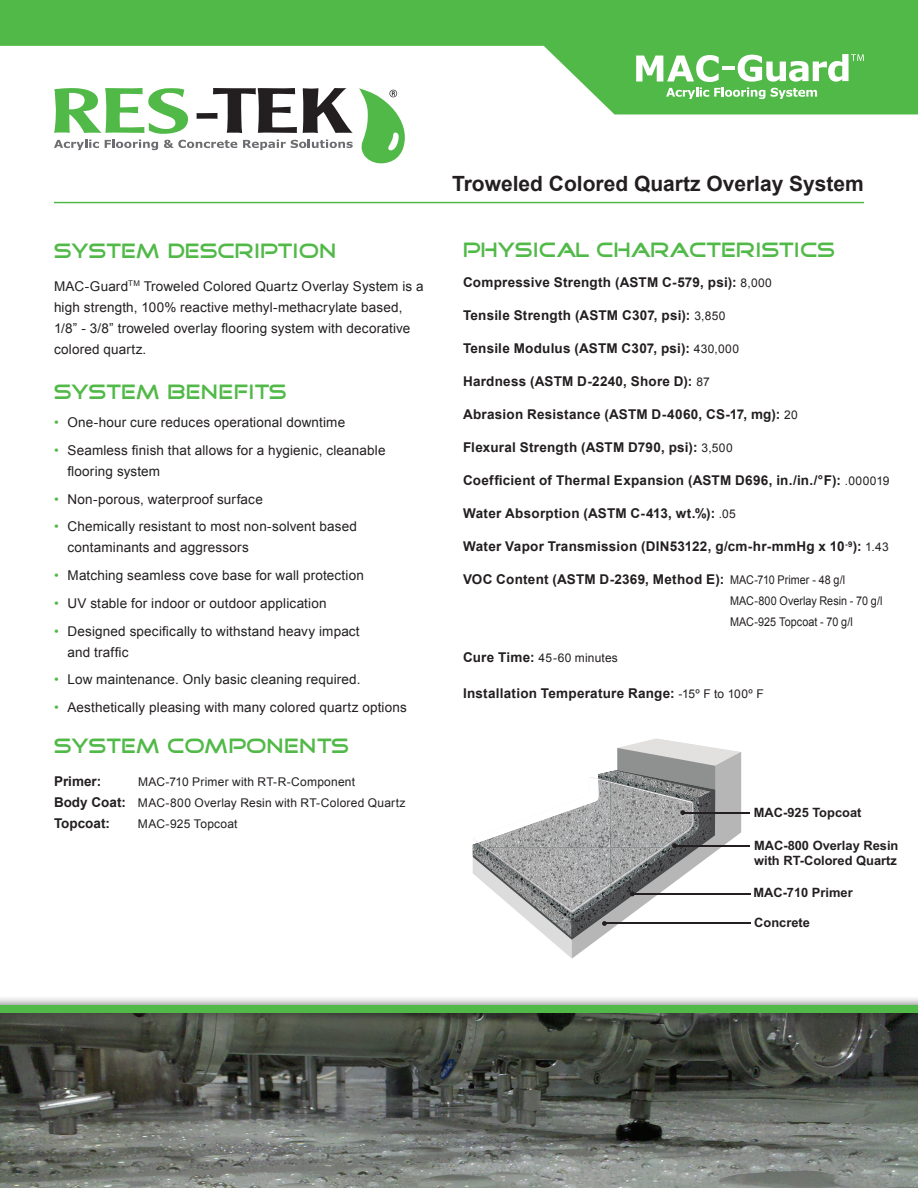
<style>
.page{position:relative;width:918px;height:1188px;background:#fff}
.page>*{position:absolute;margin:0;border:0;box-sizing:border-box;transform-origin:0 0}
.headline{font:21px "Good Times";color:#51b948}
.t1{font:700 21px "Arial";color:#231f20}
.t2{font:13.5px/21px "Arial";letter-spacing:.01em;color:#231f20}
.t3{font:700 13.5px "Arial";letter-spacing:.015em;color:#231f20}
.t4{font:700 12.9px/15.5px "Arial";color:#231f20}
.t5{font:12px/21px "Arial";letter-spacing:.015em;color:#231f20}
.t6{font:12px/21px "Arial";letter-spacing:.015em;color:#231f20;scale:.9 1}
.s1{color:#51b948}
.s2{font-weight:700;font-size:13.5px}
.s3{font-weight:400;font-size:12px}
</style>
<div class="page">
<img style="left:0;top:1022px;width:918px;height:166px">
<svg style="left:54px;top:114px;width:351px;height:49px"></svg>
<hr style="left:674px;top:845px;width:75px;height:1px;background:#231f20">
<hr style="left:632px;top:893px;width:118px;height:1px;background:#231f20">
<hr style="left:604px;top:923px;width:146px;height:1px;background:#231f20">
<hr style="left:682px;top:812px;width:68px;height:1px;background:#231f20">
<svg style="left:473px;top:739px;width:268px;height:220px"></svg>
<hr style="left:54px;top:202px;width:810px;height:1px;background:#51b948">
<div style="left:0;top:995px;width:918px;height:27px;background:#231f20;opacity:.75"></div>
<div style="left:0;top:1005px;width:918px;height:8px;background:#51b948"></div>
<svg style="left:0;top:0;width:918px;height:114px;fill:#51b948"></svg>
<svg style="left:636px;top:54px;width:228px;height:45px"></svg>
<p class="headline" style="left:54px;top:240px;width:284px">SYSTEM DESCRIPTION</p>
<p class="t2" style="left:54px;top:275px;width:371px">MAC-Guard<sup>TM</sup> Troweled Colored Quartz Overlay System is a high strength, 100% reactive methyl-methacrylate based, 1/8” - 3/8” troweled overlay flooring system with decorative colored quartz.</p>
<p class="headline" style="left:54px;top:381px;width:234px">SYSTEM BENEFITS</p>
<p class="t2" style="left:54px;top:412px;width:293px"><span class="s1">•</span> One-hour cure reduces operational downtime</p>
<p class="t2" style="left:68px;top:440px;width:320px;text-indent:-14px"><span class="s1">•</span> Seamless finish that allows for a hygienic, cleanable flooring system</p>
<p class="t2" style="left:54px;top:488px;width:210px"><span class="s1">•</span> Non-porous, waterproof surface</p>
<p class="t2" style="left:68px;top:516px;width:291px;text-indent:-14px"><span class="s1">•</span> Chemically resistant to most non-solvent based contaminants and aggressors</p>
<p class="t2" style="left:54px;top:565px;width:311px"><span class="s1">•</span> Matching seamless cove base for wall protection</p>
<p class="t2" style="left:54px;top:593px;width:274px"><span class="s1">•</span> UV stable for indoor or outdoor application</p>
<p class="t2" style="left:68px;top:620px;width:294px;text-indent:-14px"><span class="s1">•</span> Designed specifically to withstand heavy impact and traffic</p>
<p class="t2" style="left:54px;top:669px;width:308px"><span class="s1">•</span> Low maintenance. Only basic cleaning required.</p>
<p class="t2" style="left:54px;top:697px;width:354px"><span class="s1">•</span> Aesthetically pleasing with many colored quartz options</p>
<p class="headline" style="left:54px;top:736px;width:297px">SYSTEM COMPONENTS</p>
<p class="t3" style="left:54px;top:773px;width:49px">Primer:</p>
<p class="t5" style="left:54px;top:772px;width:353px;text-indent:84px">MAC-710 Primer with RT-R-Component<br><span class="s2">Body Coat:</span> MAC-800 Overlay Resin with RT-Colored Quartz</p>
<p class="t3" style="left:54px;top:815px;width:57px">Topcoat:</p>
<p class="t5" style="left:138px;top:814px;width:101px">MAC-925 Topcoat</p>
<p class="t1" style="left:452px;top:170px;width:413px">Troweled Colored Quartz Overlay System</p>
<p class="headline" style="left:463px;top:240px;width:373px">PHYSICAL CHARACTERISTICS</p>
<p class="t3" style="left:463px;top:274px;width:310px">Compressive Strength (ASTM C-579, psi): <span class="s3">8,000</span></p>
<p class="t3" style="left:463px;top:307px;width:264px">Tensile Strength (ASTM C307, psi): <span class="s3">3,850</span></p>
<p class="t3" style="left:463px;top:340px;width:278px">Tensile Modulus (ASTM C307, psi): <span class="s3">430,000</span></p>
<p class="t3" style="left:463px;top:373px;width:248px">Hardness (ASTM D-2240, Shore D): <span class="s3">87</span></p>
<p class="t3" style="left:463px;top:406px;width:336px">Abrasion Resistance (ASTM D-4060, CS-17, mg): <span class="s3">20</span></p>
<p class="t3" style="left:463px;top:439px;width:271px">Flexural Strength (ASTM D790, psi): <span class="s3">3,500</span></p>
<p class="t3" style="left:463px;top:472px;width:428px">Coefficient of Thermal Expansion (ASTM D696, in./in./°F): <span class="s3">.000019</span></p>
<p class="t3" style="left:463px;top:505px;width:274px">Water Absorption (ASTM C-413, wt.%): <span class="s3">.05</span></p>
<p class="t3" style="left:463px;top:538px;width:427px">Water Vapor Transmission (DIN53122, g/cm-hr-mmHg x 10<sup>-9</sup>): <span class="s3">1.43</span></p>
<p class="t3" style="left:463px;top:571px;width:384px">VOC Content (ASTM D-2369, Method E): <span class="s3">MAC-710 Primer - 48 g/l</span></p>
<p class="t6" style="left:730px;top:591px;width:171px">MAC-800 Overlay Resin - 70 g/l<br>MAC-925 Topcoat - 70 g/l</p>
<p class="t5" style="left:463px;top:648px;width:156px"><span class="s2">Cure Time:</span> 45-60 minutes</p>
<p class="t3" style="left:463px;top:685px;width:302px">Installation Temperature Range: <span class="s3">-15º F to 100º F</span></p>
<p class="t4" style="left:754px;top:805px;width:109px">MAC-925 Topcoat</p>
<p class="t4" style="left:754px;top:838px;width:146px">MAC-800 Overlay Resin with RT-Colored Quartz</p>
<p class="t4" style="left:753px;top:885px;width:101px">MAC-710 Primer</p>
<p class="t4" style="left:754px;top:916px;width:57px">Concrete</p>
</div>
